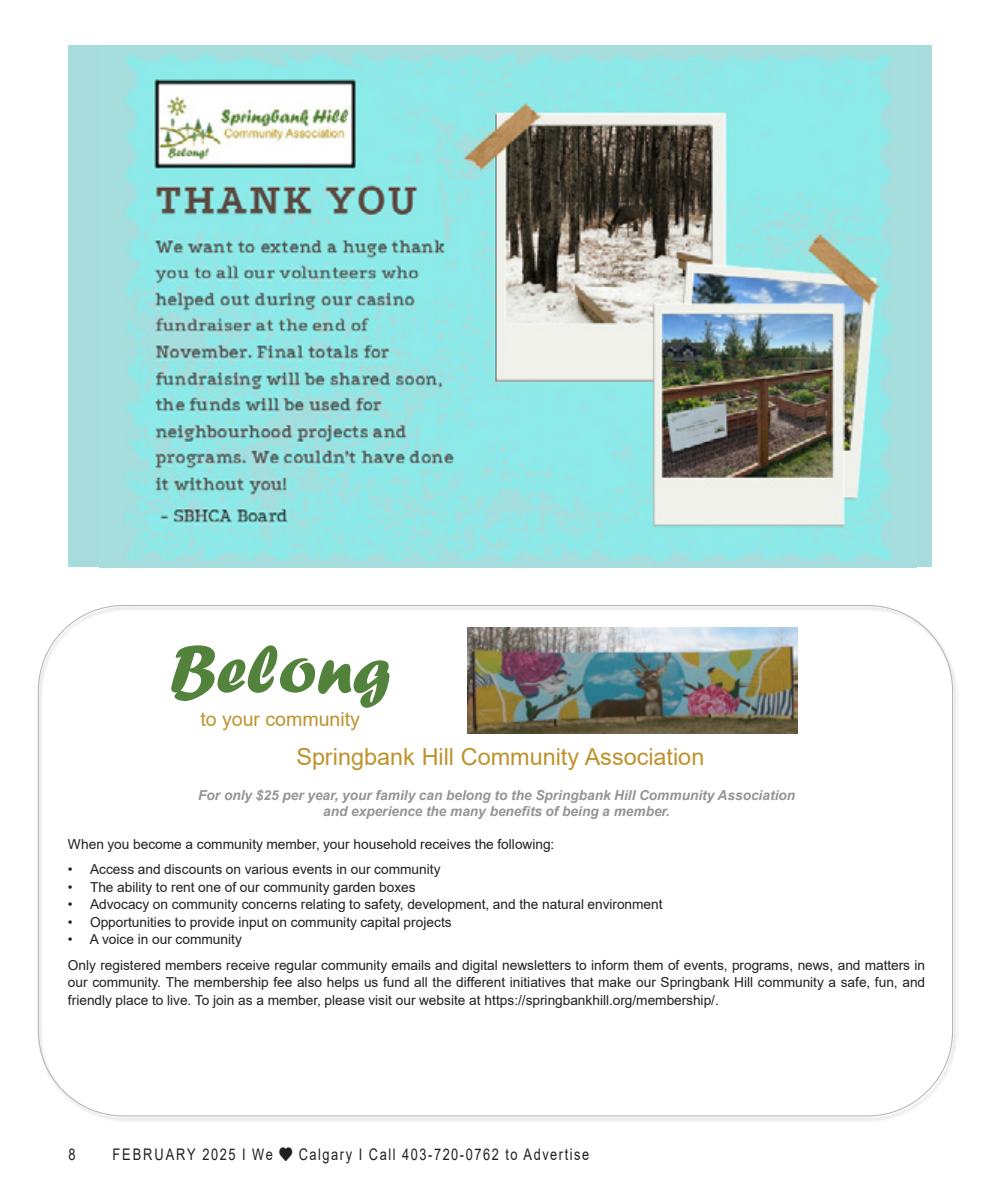
<style>
.page{position:relative;width:990px;height:1188px;background:#fff}
.page>*{position:absolute;margin:0;border:0;box-sizing:border-box;transform-origin:0 0}
.t1{font:70.4px "Forte";color:#52823b}
.t2{font:23.4px "Arial";color:#be922d}
.t3{font:19.6px "Arial";color:#be922d}
.t4{font:16px "Arial";letter-spacing:.12em;color:#231f20;scale:.8 1}
.t5{font:13.8px/25.4px "Arial";color:#231f20}
.t6{font:italic 700 13.8px/16.4px "Arial";color:#939598;text-align:center}
</style>
<div class="page">
<img style="left:37px;top:605px;width:920px;height:516px">
<div style="left:64px;top:1015px;width:868px;height:45px;background:#fff"></div>
<div style="left:68px;top:46px;width:864px;height:521px;background:#a7dbdc"></div>
<img style="left:124px;top:54px;width:768px;height:508px">
<p class="t1" style="left:170px;top:628px;width:223px">Belong</p>
<p class="t3" style="left:200px;top:706px;width:161px">to your community</p>
<p class="t2" style="left:296px;top:741px;width:409px">Springbank Hill Community Association</p>
<p class="t6" style="left:198px;top:787px;width:598px">For only $25 per year, your family can belong to the Springbank Hill Community Association and experience the many benefits of being a member.</p>
<p class="t5" style="left:68px;top:831px;width:488px">When you become a community member, your household receives the following:</p>
<p class="t5" style="left:68px;top:857px;width:374px">• Access and discounts on various events in our community</p>
<p class="t5" style="left:68px;top:874px;width:349px">• The ability to rent one of our community garden boxes</p>
<p class="t5" style="left:68px;top:892px;width:596px">• Advocacy on community concerns relating to safety, development, and the natural environment</p>
<p class="t5" style="left:68px;top:909px;width:385px">• Opportunities to provide input on community capital projects</p>
<p class="t5" style="left:68px;top:927px;width:859px">• A voice in our community<br>Only registered members receive regular community emails and digital newsletters to inform them of events, programs, news, and matters in</p>
<p class="t5" style="left:68px;top:974px;width:859px;line-height:17.6px">our community. The membership fee also helps us fund all the different initiatives that make our Springbank Hill community a safe, fun, and friendly place to live. To join as a member, please visit our website at https://springbankhill.org/membership/.</p>
<p class="t4" style="left:68px;top:1144px;width:10px">8</p>
<p class="t4" style="left:112px;top:1144px;width:598px">FEBRUARY 2025 I We ♥ Calgary I Call 403-720-0762 to Advertise</p>
</div>
